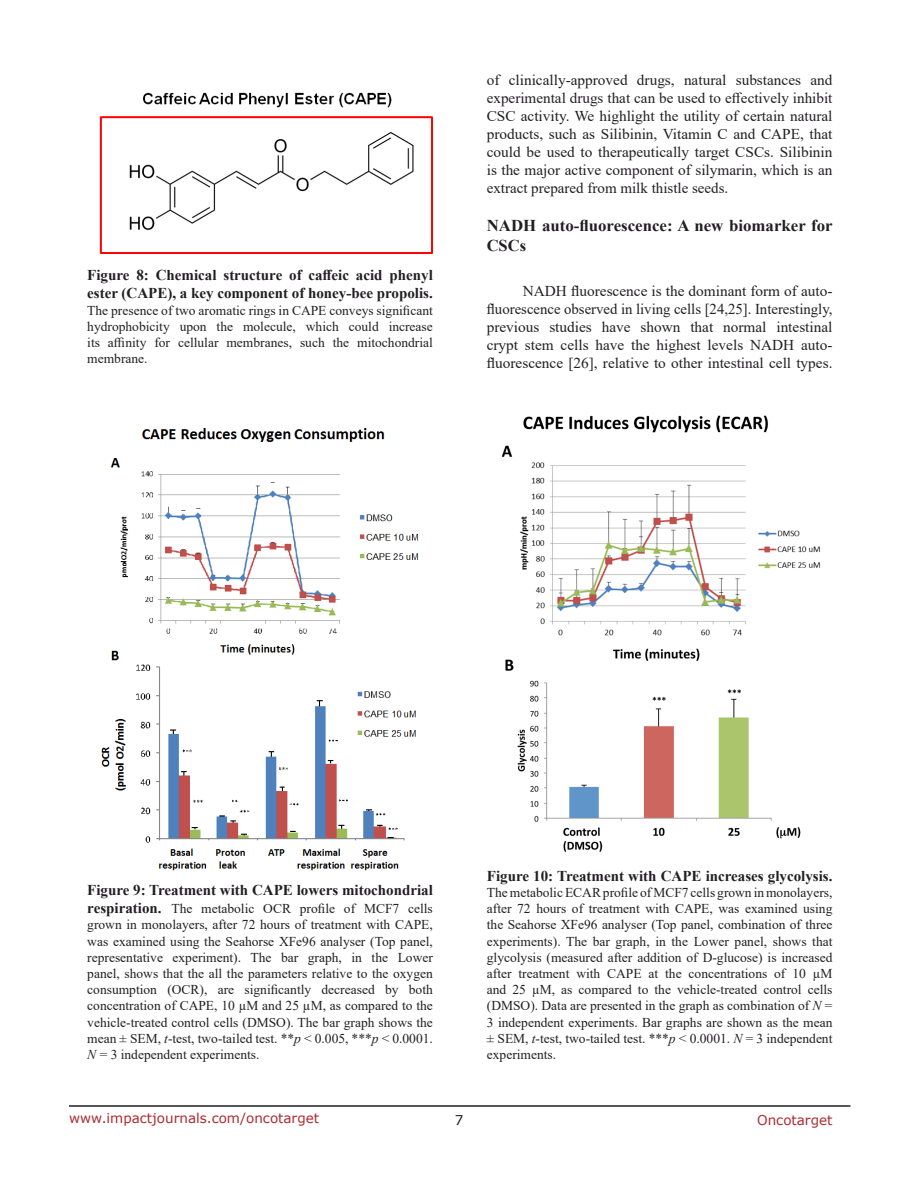
<style>
.page{position:relative;width:918px;height:1188px;background:#fff}
.page>*{position:absolute;margin:0;border:0;box-sizing:border-box;transform-origin:0 0}
.SubHeading{font:700 16.5px/19.8px "Times New Roman";color:#221f22}
.BodyText{font:15px/18px "Times New Roman";color:#221f22;text-align:justify}
.FigureText{font:700 15px/18px "Times New Roman";color:#221f22}
.FigureText-2{font:13.5px/16.2px "Times New Roman";color:#221f22;text-align:justify}
.t1{font:13.5px "Verdana";color:#ac2b31}
.t2{font:13.5px "Verdana";color:#221f22}
.s1{font-weight:700;font-size:15px}
.s2{font-style:italic}
</style>
<div class="page">
<hr style="left:69px;top:1105px;width:781px;height:2px;background:#231f20">
<img style="left:99px;top:92px;width:334px;height:162px">
<img style="left:101px;top:428px;width:318px;height:443px">
<img style="left:501px;top:415px;width:319px;height:437px">
<p class="FigureText" style="left:87px;top:266px;width:347px">Figure 8: Chemical structure of caffeic acid phenyl ester (CAPE), a key component of honey-bee propolis.</p>
<p class="FigureText-2" style="left:87px;top:302px;width:347px">The presence of two aromatic rings in CAPE conveys significant hydrophobicity upon the molecule, which could increase its affinity for cellular membranes, such the mitochondrial membrane.</p>
<p class="BodyText" style="left:487px;top:71px;width:347px">of clinically-approved drugs, natural substances and experimental drugs that can be used to effectively inhibit CSC activity. We highlight the utility of certain natural products, such as Silibinin, Vitamin C and CAPE, that could be used to therapeutically target CSCs. Silibinin is the major active component of silymarin, which is an extract prepared from milk thistle seeds.</p>
<p class="SubHeading" style="left:487px;top:215px;width:348px">NADH auto-fluorescence: A new biomarker for<br>CSCs</p>
<p class="BodyText" style="left:487px;top:282px;width:347px;text-indent:36px">NADH fluorescence is the dominant form of auto&shy;fluorescence observed in living cells [24,25]. Interestingly, previous studies have shown that normal intestinal crypt stem cells have the highest levels NADH auto&shy;fluorescence [26], relative to other intestinal cell types.</p>
<p class="FigureText" style="left:87px;top:881px;width:347px">Figure 9: Treatment with CAPE lowers mitochondrial</p>
<p class="FigureText-2" style="left:87px;top:900px;width:347px"><span class="s1">respiration.</span> The metabolic OCR profile of MCF7 cells grown in monolayers, after 72 hours of treatment with CAPE, was examined using the Seahorse XFe96 analyser (Top panel, representative experiment). The bar graph, in the Lower panel, shows that the all the parameters relative to the oxygen consumption (OCR), are significantly decreased by both concentration of CAPE, 10 µM and 25 µM, as compared to the vehicle-treated control cells (DMSO). The bar graph shows the mean ± SEM, <span class="s2">t</span>-test, two-tailed test. **<span class="s2">p</span> &lt; 0.005, ***<span class="s2">p</span> &lt; 0.0001.<br><span class="s2">N</span> = 3 independent experiments.</p>
<p class="FigureText" style="left:487px;top:866px;width:347px">Figure 10: Treatment with CAPE increases glycolysis.</p>
<p class="FigureText-2" style="left:487px;top:884px;width:347px">The metabolic ECAR profile of MCF7 cells grown in monolayers, after 72 hours of treatment with CAPE, was examined using the Seahorse XFe96 analyser (Top panel, combination of three experiments). The bar graph, in the Lower panel, shows that glycolysis (measured after addition of D-glucose) is increased after treatment with CAPE at the concentrations of 10 µM and 25 µM, as compared to the vehicle-treated control cells (DMSO). Data are presented in the graph as combination of <span class="s2">N</span> = 3 independent experiments. Bar graphs are shown as the mean ± SEM, <span class="s2">t</span>-test, two-tailed test. ***<span class="s2">p</span> &lt; 0.0001. <span class="s2">N</span> = 3 independent experiments.</p>
<p class="t1" style="left:69px;top:1109px;width:252px">www.impactjournals.com/oncotarget</p>
<p class="t2" style="left:455px;top:1111px;width:10px">7</p>
<p class="t1" style="left:757px;top:1111px;width:77px">Oncotarget</p>
</div>
